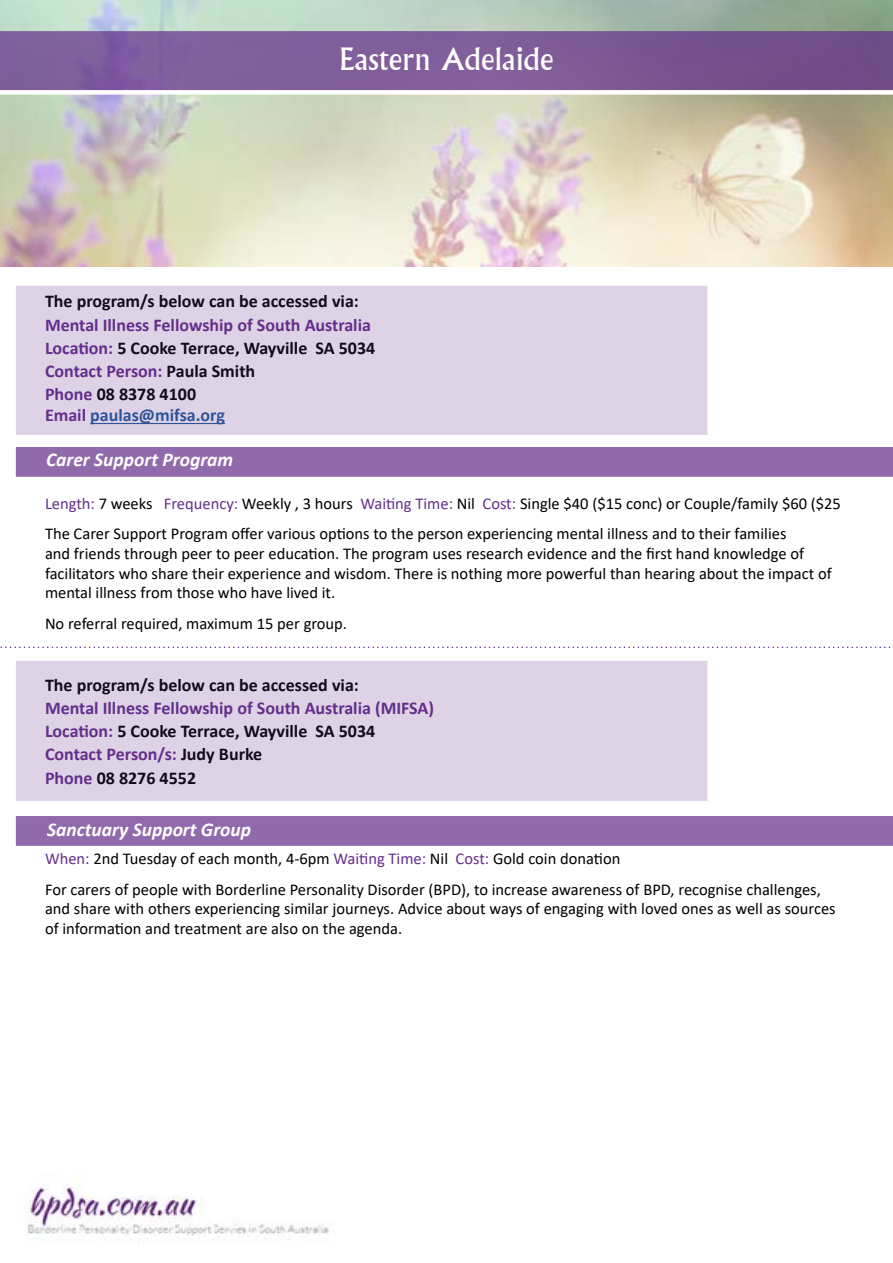
<style>
.page{position:relative;width:893px;height:1263px;background:#fff}
.page>*{position:absolute;margin:0;border:0;box-sizing:border-box;transform-origin:0 0}
.t1{font:30px "Albertus";color:#fff}
.t2{font:italic 700 19.5px "Calibri";color:#fff}
.t3{font:700 18px/22.6px "Calibri";color:#652e8b}
.t4{font:700 18px "Calibri";color:#000}
.t5{font:16.5px/19.8px "Calibri";color:#000}
.s1{color:#000}
.s2{color:#215e9e}
.s3{color:#652e8b}
</style>
<div class="page">
<div style="left:16px;top:816px;width:877px;height:30px;background:#916aac"></div>
<div style="left:16px;top:447px;width:877px;height:30px;background:#916aac"></div>
<img style="left:27px;top:1182px;width:302px;height:60px">
<img style="left:0;top:0;width:893px;height:266px">
<svg style="left:0;top:31px;width:893px;height:59px;background:#7c5995"></svg>
<div style="left:0;top:90px;width:893px;height:5px;background:#fff"></div>
<div style="left:16px;top:286px;width:691px;height:149px;background:#ded3e6"></div>
<div style="left:16px;top:661px;width:691px;height:140px;background:#ded3e6"></div>
<svg style="left:0;top:647px;width:891px;height:1px"></svg>
<h1 class="t1" style="left:339px;top:42px;width:216px">Eastern Adelaide</h1>
<p class="t4" style="left:45px;top:289px;width:315px">The program/s below can be accessed via:</p>
<p class="t3" style="left:45px;top:313px;width:332px">Mental Illness Fellowship of South Australia<br>Location: <span class="s1">5 Cooke Terrace, Wayville SA 5034<br></span>Contact Person: <span class="s1">Paula Smith<br></span>Phone <span class="s1">08 8378 4100<br></span>Email <span class="s2">paulas@mifsa.org</span></p>
<p class="t2" style="left:46px;top:446px;width:189px">Carer Support Program</p>
<p class="t5" style="left:45px;top:488px;width:797px;line-height:30.3px"><span class="s3">Length:</span> 7 weeks <span class="s3">Frequency:</span> Weekly , 3 hours <span class="s3">Waiting Time:</span> Nil <span class="s3">Cost:</span> Single $40 ($15 conc) or Couple/family $60 ($25<br>The Carer Support Program offer various options to the person experiencing mental illness and to their families</p>
<p class="t5" style="left:45px;top:543px;width:788px">and friends through peer to peer education. The program uses research evidence and the first hand knowledge of facilitators who share their experience and wisdom. There is nothing more powerful than hearing about the impact of mental illness from those who have lived it.</p>
<p class="t5" style="left:45px;top:613px;width:304px">No referral required, maximum 15 per group.</p>
<p class="t4" style="left:45px;top:672px;width:315px">The program/s below can be accessed via:</p>
<p class="t3" style="left:45px;top:696px;width:391px;line-height:23.1px">Mental Illness Fellowship of South Australia (MIFSA)<br>Location: <span class="s1">5 Cooke Terrace, Wayville SA 5034<br></span>Contact Person/s: <span class="s1">Judy Burke<br></span>Phone <span class="s1">08 8276 4552</span></p>
<p class="t2" style="left:47px;top:815px;width:205px">Sanctuary Support Group</p>
<p class="t5" style="left:45px;top:843px;width:777px;line-height:30.3px"><span class="s3">When:</span> 2nd Tuesday of each month, 4-6pm <span class="s3">Waiting Time:</span> Nil <span class="s3">Cost:</span> Gold coin donation<br>For carers of people with Borderline Personality Disorder (BPD), to increase awareness of BPD, recognise challenges,</p>
<p class="t5" style="left:45px;top:899px;width:792px">and share with others experiencing similar journeys. Advice about ways of engaging with loved ones as well as sources of information and treatment are also on the agenda.</p>
</div>
